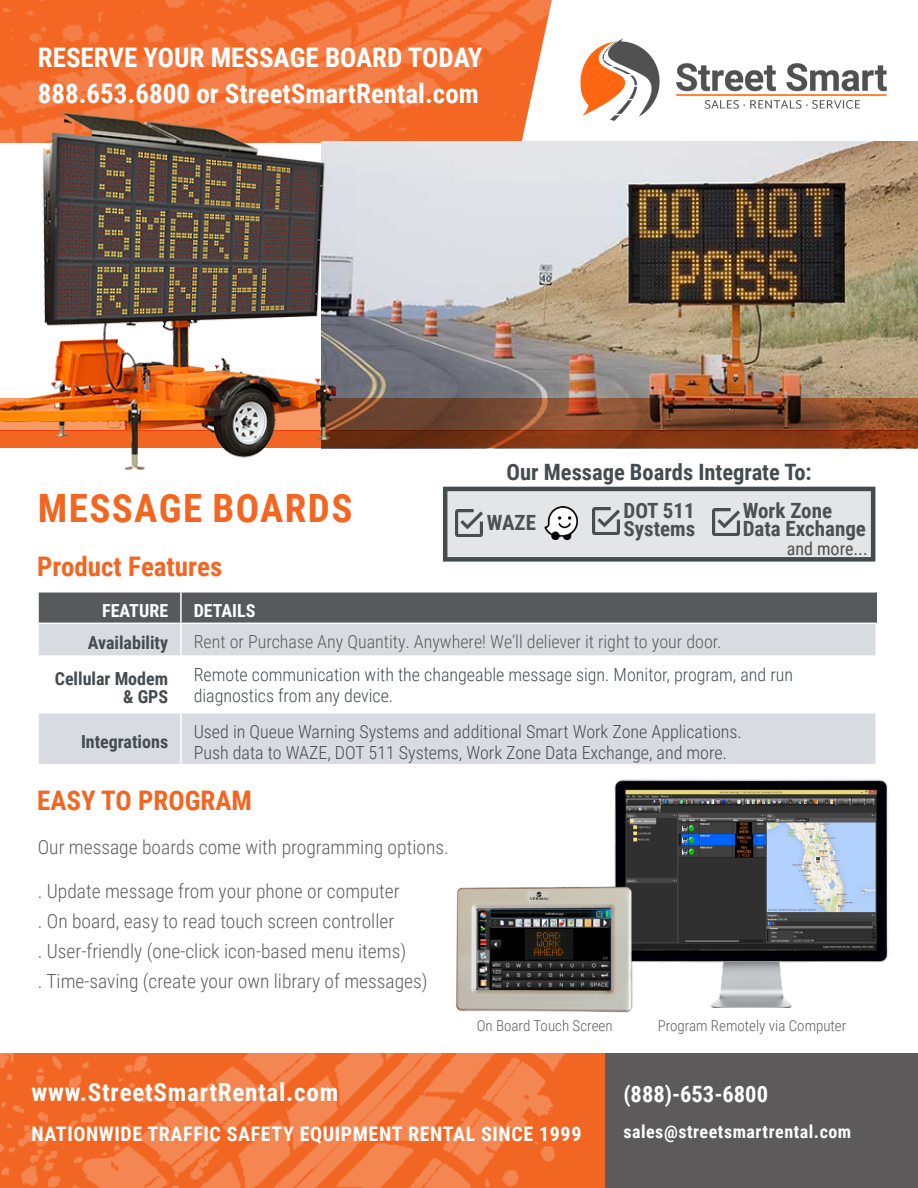
<style>
.page{position:relative;width:918px;height:1188px;background:#fff}
.page>*{position:absolute;margin:0;border:0;box-sizing:border-box;transform-origin:0 0}
.Heading_1{font:700 39px "Roboto Condensed";letter-spacing:.035em;color:#f36621}
.t1{font:700 27px "Roboto Condensed";color:#fff}
.Heading_3{font:700 27px "Roboto Condensed";color:#f36621}
.t2{font:700 25.05px "Roboto Condensed";letter-spacing:.03em;color:#fff}
.t3{font:700 24px "Roboto";letter-spacing:.11em;color:#ececee}
.t4{font:700 24px "Roboto";color:#fff}
.t5{font:700 22.5px "Roboto Condensed";color:#454c50}
.t6{font:700 22.5px "Roboto Condensed";color:#fff}
.t7{font:700 21px "Roboto Condensed";color:#4e4f4f}
.t8{font:700 19.95px "Roboto Condensed";letter-spacing:.03em;color:#fff}
.t9{font:300 19.5px "Roboto Condensed";color:#5d5e62}
.t10{font:300 19.5px "Roboto Condensed";color:#605f5f}
.t11{font:19.5px "Roboto";letter-spacing:.02em;color:#ececee}
.t12{font:300 18px "Roboto Condensed";color:#454c50}
.t13{font:300 18px "Roboto Condensed";color:#5c5a5a}
.t14{font:700 18px/18px "Roboto Condensed";color:#454c50;text-align:right}
.Heading_table{font:700 18px "Roboto Condensed";letter-spacing:.03em;color:#fff}
.Heading_table-2{font:700 18px "Roboto Condensed";color:#fff}
.t15{font:18px "Roboto Condensed";color:#4e4f4f}
.t16{font:700 16.5px "Roboto Condensed";letter-spacing:.135em;color:#f4f4f3}
.t17{font:300 15px "Roboto Condensed";color:#605f5f}
.s1{color:#5c5a5a}
</style>
<div class="page">
<img style="left:0;top:0;width:520px;height:141px">
<svg style="left:520px;top:0;width:32px;height:141px"></svg>
<svg style="left:39px;top:593px;width:836px;height:62px;background:#9a9ca0"></svg>
<div style="left:39px;top:714px;width:836px;height:50px;background:#d8dce0"></div>
<hr style="left:180px;top:624px;width:2px;height:31px;background:#fff">
<hr style="left:180px;top:714px;width:2px;height:50px;background:#fff">
<hr style="left:37px;top:623px;width:144px;height:1px;background:#fff">
<hr style="left:181px;top:623px;width:696px;height:1px;background:#fff">
<hr style="left:875px;top:593px;width:2px;height:30px;background:#58595d">
<hr style="left:180px;top:593px;width:2px;height:30px;background:#fff">
<img style="left:335px;top:141px;width:583px;height:257px">
<svg style="left:335px;top:431px;width:583px;height:17px;background:#803310"></svg>
<svg style="left:335px;top:398px;width:583px;height:33px;background:#7a452a"></svg>
<img style="left:0;top:109px;width:335px;height:361px">
<img style="left:580px;top:38px;width:307px;height:83px">
<img style="left:0;top:1053px;width:604px;height:135px">
<div style="left:605px;top:1053px;width:313px;height:135px;background:#5c5a5a"></div>
<img style="left:614px;top:779px;width:275px;height:229px">
<img style="left:456px;top:875px;width:179px;height:138px">
<div style="left:443px;top:487px;width:432px;height:75px;background:#e4e5e7;border:4px solid #454c50"></div>
<img style="left:455px;top:510px;width:27px;height:27px">
<img style="left:544px;top:507px;width:34px;height:33px">
<img style="left:593px;top:508px;width:26px;height:26px">
<img style="left:712px;top:508px;width:27px;height:27px">
<p class="t1" style="left:38px;top:39px;width:446px">RESERVE YOUR MESSAGE BOARD TODAY</p>
<p class="t1" style="left:38px;top:75px;width:443px">888.653.6800 or StreetSmartRental.com</p>
<p class="t5" style="left:507px;top:456px;width:307px">Our Message Boards Integrate To:</p>
<p class="Heading_1" style="left:38px;top:481px;width:316px">MESSAGE BOARDS</p>
<p class="Heading_3" style="left:37px;top:547px;width:187px">Product Features</p>
<p class="Heading_table-2" style="left:102px;top:598px;width:67px">FEATURE</p>
<p class="Heading_table-2" style="left:194px;top:598px;width:63px">DETAILS</p>
<p class="t14" style="left:88px;top:633px;width:82px">Availability</p>
<p class="t13" style="left:194px;top:629px;width:529px">Rent or Purchase Any Quantity. Anywhere! We‘ll deliever it right to your door.</p>
<p class="t14" style="left:55px;top:669px;width:115px">Cellular Modem &amp; GPS</p>
<p class="t12" style="left:194px;top:662px;width:601px">Remote communication with the changeable message sign. Monitor, program, and run</p>
<p class="t7" style="left:743px;top:496px;width:91px">Work Zone</p>
<p class="t7" style="left:624px;top:496px;width:73px">DOT 511</p>
<p class="t7" style="left:624px;top:514px;width:73px">Systems</p>
<p class="t7" style="left:487px;top:508px;width:51px">WAZE</p>
<p class="t7" style="left:743px;top:514px;width:125px">Data Exchange</p>
<p class="t15" style="left:787px;top:536px;width:83px">and more...</p>
<p class="t12" style="left:194px;top:683px;width:201px">diagnostics from any device.</p>
<p class="t14" style="left:81px;top:732px;width:89px">Integrations</p>
<p class="t12" style="left:194px;top:719px;width:550px">Used in Queue Warning Systems and additional Smart Work Zone Applications.</p>
<p class="t12" style="left:194px;top:740px;width:535px">Push data to WAZE, DOT 511 Systems, Work Zone Data Exchange, and more.</p>
<p class="Heading_3" style="left:37px;top:781px;width:216px">EASY TO PROGRAM</p>
<p class="t10" style="left:38px;top:833px;width:412px">Our message boards come with programming options.</p>
<p class="t9" style="left:38px;top:877px;width:363px">. Update message from your phone or computer</p>
<p class="t9" style="left:38px;top:907px;width:358px">. On board, easy to read touch screen controller</p>
<p class="t9" style="left:38px;top:937px;width:370px">. User-friendly (one-click icon-based menu items)</p>
<p class="t9" style="left:38px;top:967px;width:391px">. Time-saving (create your own library of messages)</p>
<p class="t17" style="left:477px;top:1015px;width:137px">On Board Touch Screen</p>
<p class="t17" style="left:658px;top:1015px;width:190px">Program Remotely via Computer</p>
<h3 class="t3" style="left:38px;top:1073px;width:378px">www.StreetSmartRental.com</h3>
<p class="t16" style="left:38px;top:1117px;width:551px"><span class="s1">NATIONWIDE</span> TRAFFIC SAFETY EQUIPMENT PARTNER SINCE 1999</p>
<p class="t2" style="left:32px;top:1075px;width:308px">www.StreetSmartRental.com</p>
<p class="t8" style="left:32px;top:1120px;width:551px">NATIONWIDE TRAFFIC SAFETY EQUIPMENT RENTAL SINCE 1999</p>
<h3 class="t4" style="left:609px;top:1074px;width:171px">(888) 653-6800</h3>
<p class="t11" style="left:609px;top:1116px;width:269px">sales@streetsmartrental.com</p>
<p class="t6" style="left:623px;top:1078px;width:146px">(888)-653-6800</p>
<p class="Heading_table" style="left:623px;top:1119px;width:229px">sales@streetsmartrental.com</p>
</div>
